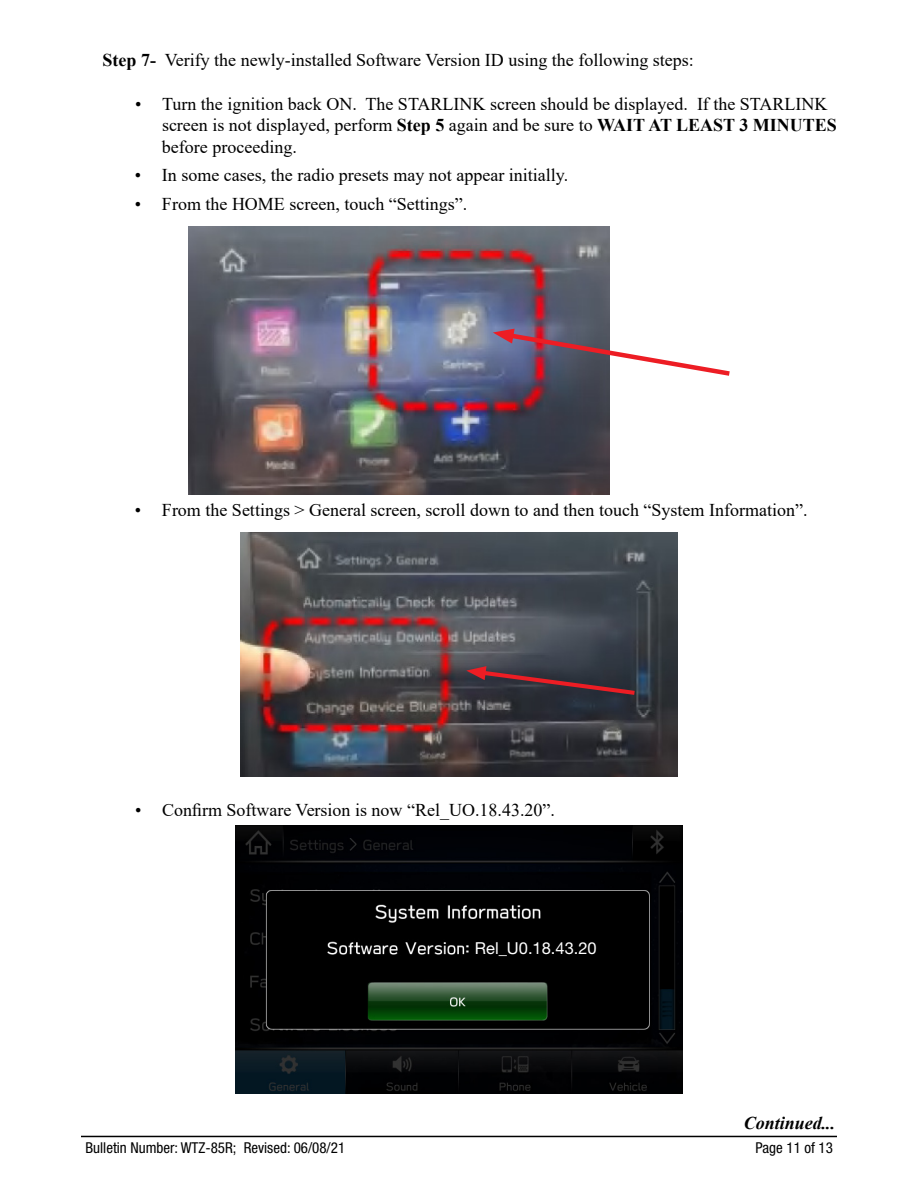
<style>
.page{position:relative;width:918px;height:1188px;background:#fff}
.page>*{position:absolute;margin:0;border:0;box-sizing:border-box;transform-origin:0 0}
.t1{font:18px/21.6px "Times New Roman";color:#000}
.t2{font:italic 700 18px "Times New Roman";color:#000}
.t3{font:16.5px "Helvetica Neue LT Std";color:#fff}
.t4{font:condensed 15px "Helvetica Neue LT Std";color:#000}
.s1{font-weight:700}
</style>
<div class="page">
<hr style="left:81px;top:1136px;width:756px;height:1px;background:#000">
<img style="left:188px;top:227px;width:421px;height:267px">
<svg style="left:493px;top:329px;width:237px;height:50px"></svg>
<img style="left:241px;top:533px;width:436px;height:244px">
<svg style="left:466px;top:666px;width:173px;height:31px;background:#49303a"></svg>
<img style="left:235px;top:826px;width:448px;height:267px">
<div style="left:475px;top:935px;width:132px;height:25px;background:#000"></div>
<p class="t1" style="left:103px;top:49px;width:593px"><span class="s1">Step 7-</span> Verify the newly-installed Software Version ID using the following steps:</p>
<p class="t1" style="left:162px;top:92px;width:676px;text-indent:-27px">• Turn the ignition back ON. The STARLINK screen should be displayed. If the STARLINK screen is not displayed, perform <span class="s1">Step 5</span> again and be sure to <span class="s1">WAIT AT LEAST 3 MINUTES </span>before proceeding.</p>
<p class="t1" style="left:135px;top:164px;width:435px">• In some cases, the radio presets may not appear initially.</p>
<p class="t1" style="left:135px;top:192px;width:334px">• From the HOME screen, touch “Settings”.</p>
<p class="t1" style="left:135px;top:499px;width:674px">• From the Settings &gt; General screen, scroll down to and then touch “System Information”.</p>
<p class="t1" style="left:135px;top:799px;width:422px">• Confirm Software Version is now “Rel_UO.18.43.20”.</p>
<p class="t3" style="left:475px;top:937px;width:123px">Rel_U0.18.43.20</p>
<p class="t2" style="left:744px;top:1111px;width:93px">Continued...</p>
<p class="t4" style="left:86px;top:1138px;width:261px">Bulletin Number: WTZ-85R; Revised: 06/08/21</p>
<p class="t4" style="left:756px;top:1138px;width:79px">Page 11 of 13</p>
</div>
